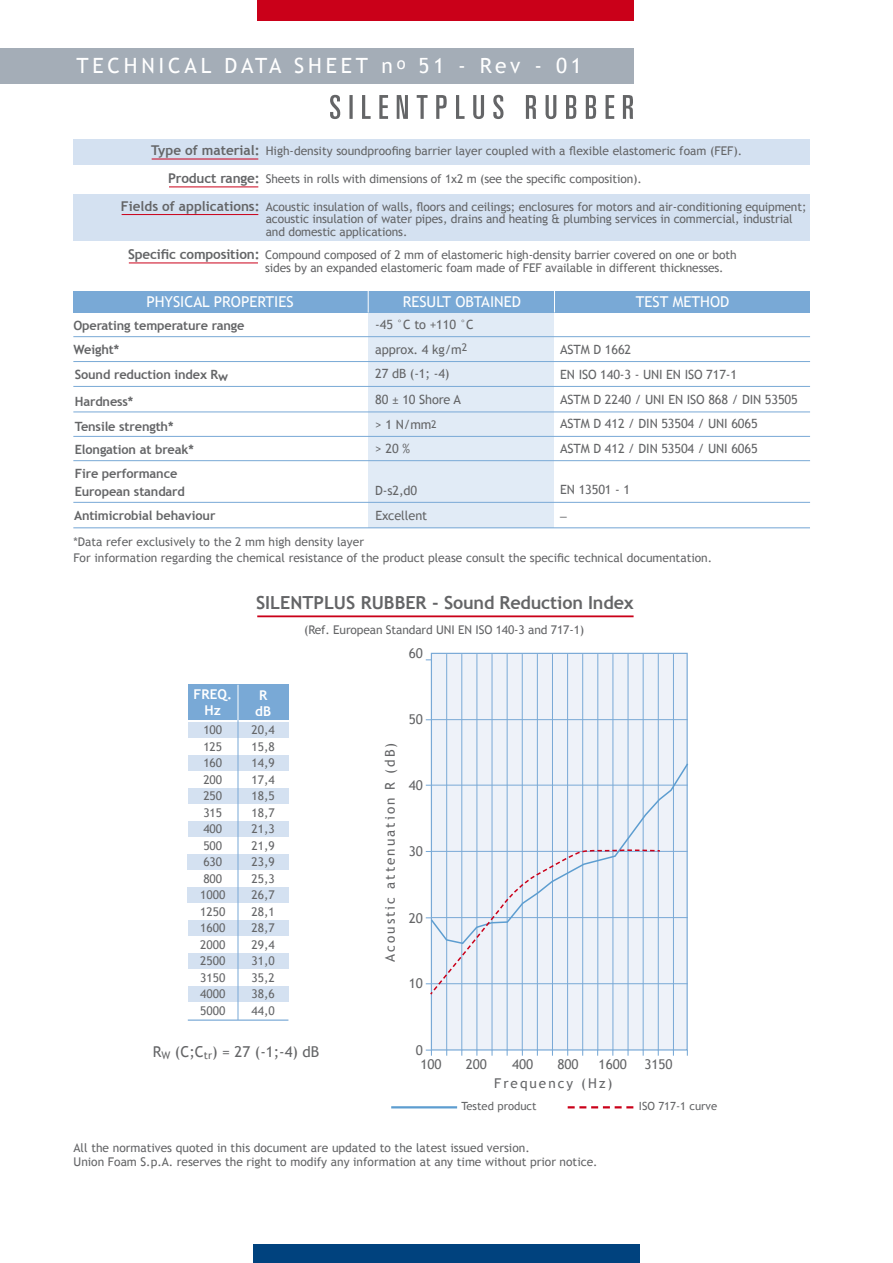
<style>
.page{position:relative;width:893px;height:1263px;background:#fff}
.page>*{position:absolute;margin:0;border:0;box-sizing:border-box;transform-origin:0 0}
.t1{font:21px "Trebuchet MS";letter-spacing:.18em;color:#fff}
.t2{font:700 18px "Trebuchet MS";letter-spacing:-.01em;color:#646567}
.t3{font:15px "Trebuchet MS";color:#fff}
.t4{font:15px "Trebuchet MS";color:#646567}
.t5{font:13.5px/14.1px "Trebuchet MS";letter-spacing:.15em;color:#646567}
.t6{font:700 13.5px/28px "Trebuchet MS";color:#646567;text-align:right}
.t7{font:700 13.5px/16.2px "Trebuchet MS";color:#fff;text-align:center}
.t8{font:12.75px/24.6px "Trebuchet MS";letter-spacing:-.01em;color:#646567}
.t9{font:700 12.75px/23.5px "Trebuchet MS";letter-spacing:-.01em;color:#646567}
.t10{font:12px/16.5px "Trebuchet MS";color:#646567}
.t11{font:11.25px "Trebuchet MS";color:#646567}
.s1{font-size:10.5px}
</style>
<div class="page">
<div style="left:253px;top:1244px;width:387px;height:19px;background:#00427e"></div>
<div style="left:257px;top:0;width:376px;height:21px;background:#ca0019"></div>
<div style="left:0;top:48px;width:633px;height:35px;background:#a4adb7"></div>
<div style="left:73px;top:140px;width:737px;height:25px;background:#d4e1f1"></div>
<div style="left:73px;top:194px;width:737px;height:47px;background:#d4e1f1"></div>
<div style="left:369px;top:312px;width:185px;height:215px;background:#e1ebf6"></div>
<div style="left:73px;top:291px;width:737px;height:21px;background:#79a9d6"></div>
<hr style="left:73px;top:336px;width:737px;height:1px;background:#79a9d6">
<hr style="left:73px;top:361px;width:737px;height:1px;background:#79a9d6">
<hr style="left:73px;top:386px;width:737px;height:1px;background:#79a9d6">
<hr style="left:73px;top:412px;width:737px;height:1px;background:#79a9d6">
<hr style="left:73px;top:436px;width:737px;height:1px;background:#79a9d6">
<hr style="left:73px;top:460px;width:737px;height:1px;background:#79a9d6">
<hr style="left:73px;top:502px;width:737px;height:1px;background:#79a9d6">
<hr style="left:73px;top:527px;width:737px;height:1px;background:#79a9d6">
<svg style="left:368px;top:291px;width:1px;height:21px"></svg>
<svg style="left:554px;top:291px;width:1px;height:21px"></svg>
<hr style="left:152px;top:159px;width:106px;height:1px;background:#ca0019">
<hr style="left:169px;top:186px;width:89px;height:1px;background:#ca0019">
<hr style="left:129px;top:262px;width:129px;height:1px;background:#ca0019">
<hr style="left:122px;top:214px;width:136px;height:1px;background:#ca0019">
<hr style="left:257px;top:615px;width:377px;height:2px;background:#ca0019">
<hr style="left:391px;top:1106px;width:66px;height:2px;background:#5d9dd0">
<svg style="left:568px;top:1106px;width:65px;height:2px"></svg>
<svg style="left:330px;top:95px;width:303px;height:24px"></svg>
<div style="left:431px;top:653px;width:257px;height:397px;background:#eef2f9;border:1px solid #79a9d6"></div>
<hr style="left:446px;top:654px;width:1px;height:396px;background:#79a9d6">
<svg style="left:426px;top:1049px;width:6px;height:7px"></svg>
<svg style="left:491px;top:1050px;width:2px;height:6px"></svg>
<svg style="left:627px;top:1050px;width:2px;height:6px"></svg>
<hr style="left:431px;top:719px;width:257px;height:1px;background:#79a9d6">
<hr style="left:431px;top:983px;width:257px;height:1px;background:#79a9d6">
<hr style="left:462px;top:654px;width:1px;height:396px;background:#79a9d6">
<hr style="left:477px;top:654px;width:1px;height:396px;background:#79a9d6">
<hr style="left:492px;top:654px;width:1px;height:396px;background:#79a9d6">
<hr style="left:507px;top:654px;width:1px;height:396px;background:#79a9d6">
<hr style="left:522px;top:654px;width:1px;height:396px;background:#79a9d6">
<hr style="left:537px;top:654px;width:1px;height:396px;background:#79a9d6">
<hr style="left:552px;top:654px;width:1px;height:396px;background:#79a9d6">
<hr style="left:567px;top:654px;width:1px;height:396px;background:#79a9d6">
<hr style="left:582px;top:654px;width:1px;height:396px;background:#79a9d6">
<hr style="left:598px;top:654px;width:1px;height:396px;background:#79a9d6">
<hr style="left:613px;top:654px;width:1px;height:396px;background:#79a9d6">
<hr style="left:628px;top:654px;width:1px;height:396px;background:#79a9d6">
<hr style="left:643px;top:654px;width:1px;height:396px;background:#79a9d6">
<hr style="left:658px;top:654px;width:1px;height:396px;background:#79a9d6">
<hr style="left:673px;top:654px;width:1px;height:396px;background:#79a9d6">
<svg style="left:429px;top:762px;width:260px;height:183px"></svg>
<svg style="left:426px;top:849px;width:235px;height:146px"></svg>
<div style="left:188px;top:685px;width:100px;height:35px;background:#79a9d6"></div>
<div style="left:188px;top:723px;width:100px;height:15px;background:#d4e1f1"></div>
<div style="left:188px;top:755px;width:100px;height:16px;background:#d4e1f1"></div>
<div style="left:188px;top:788px;width:100px;height:15px;background:#d4e1f1"></div>
<div style="left:188px;top:821px;width:100px;height:16px;background:#d4e1f1"></div>
<div style="left:187px;top:854px;width:101px;height:16px;background:#d4e1f1"></div>
<div style="left:187px;top:887px;width:101px;height:15px;background:#d4e1f1"></div>
<div style="left:188px;top:921px;width:100px;height:15px;background:#d4e1f1"></div>
<div style="left:188px;top:953px;width:100px;height:16px;background:#d4e1f1"></div>
<div style="left:188px;top:986px;width:100px;height:15px;background:#d4e1f1"></div>
<hr style="left:238px;top:686px;width:1px;height:334px;background:#79a9d6">
<hr style="left:238px;top:685px;width:1px;height:35px;background:#fff">
<hr style="left:188px;top:1019px;width:100px;height:2px;background:#79a9d6">
<h1 class="t1" style="left:77px;top:53px;width:507px">TECHNICAL DATA SHEET n<sup>o</sup> 51 - Rev - 01</h1>
<p class="t6" style="left:121px;top:136px;width:140px">Type of material:<br>Product range:<br>Fields of applications:</p>
<p class="t6" style="left:128px;top:240px;width:133px">Specific composition:</p>
<p class="t10" style="left:266px;top:142px;width:478px">High-density soundproofing barrier layer coupled with a flexible elastomeric foam (FEF).</p>
<p class="t10" style="left:266px;top:170px;width:378px">Sheets in rolls with dimensions of 1x2 m (see the specific composition).</p>
<p class="t10" style="left:266px;top:200px;width:542px;line-height:12.8px">Acoustic insulation of walls, floors and ceilings; enclosures for motors and air-conditioning equipment; acoustic insulation of water pipes, drains and heating &amp; plumbing services in commercial, industrial and domestic applications.</p>
<p class="t10" style="left:265px;top:249px;width:473px;line-height:12.8px">Compound composed of 2 mm of elastomeric high-density barrier covered on one or both sides by an expanded elastomeric foam made of FEF available in different thicknesses.</p>
<p class="t3" style="left:146px;top:292px;width:149px">PHYSICAL PROPERTIES</p>
<p class="t3" style="left:403px;top:293px;width:120px">RESULT OBTAINED</p>
<p class="t3" style="left:636px;top:293px;width:95px">TEST METHOD</p>
<p class="t9" style="left:73px;top:313px;width:173px">Operating temperature range</p>
<p class="t8" style="left:560px;top:363px;width:239px">EN ISO 140-3 - UNI EN ISO 717-1<br>ASTM D 2240 / UNI EN ISO 868 / DIN 53505<br>ASTM D 412 / DIN 53504 / UNI 6065<br>ASTM D 412 / DIN 53504 / UNI 6065</p>
<p class="t8" style="left:560px;top:479px;width:71px;line-height:21.3px">EN 13501 - 1 _</p>
<p class="t8" style="left:375px;top:313px;width:100px">-45 °C to +110 °C approx. 4 kg/m<sup>2<br></sup>27 dB (-1; -4)</p>
<p class="t8" style="left:375px;top:388px;width:87px">80 ± 10 Shore A &gt; 1 N/mm<span class="s1">2<br></span>&gt; 20 %</p>
<p class="t8" style="left:375px;top:478px;width:44px">D-s2,d0</p>
<p class="t9" style="left:73px;top:337px;width:47px">Weight*</p>
<p class="t8" style="left:560px;top:337px;width:73px">ASTM D 1662</p>
<p class="t9" style="left:75px;top:361px;width:155px;line-height:26.7px">Sound reduction index Rw<br>Hardness*</p>
<p class="t9" style="left:75px;top:414px;width:121px">Tensile strength*<br>Elongation at break*<br>Fire performance</p>
<p class="t9" style="left:75px;top:479px;width:112px">European standard</p>
<p class="t9" style="left:74px;top:503px;width:143px">Antimicrobial behaviour</p>
<p class="t8" style="left:375px;top:503px;width:53px">Excellent</p>
<p class="t10" style="left:73px;top:533px;width:292px">*Data refer exclusively to the 2 mm high density layer</p>
<p class="t10" style="left:73px;top:549px;width:640px">For information regarding the chemical resistance of the product please consult the specific technical documentation.</p>
<h2 class="t2" style="left:256px;top:592px;width:379px">SILENTPLUS RUBBER - Sound Reduction Index</h2>
<p class="t10" style="left:304px;top:621px;width:282px">(Ref. European Standard UNI EN ISO 140-3 and 717-1)</p>
<p class="t7" style="left:194px;top:686px;width:40px">FREQ.<br>Hz</p>
<p class="t7" style="left:255px;top:687px;width:17px;text-align:left">R dB</p>
<p class="t10" style="left:200px;top:722px;width:27px">100<br>125<br>160<br>200<br>250<br>315<br>400<br>500<br>630<br>800<br>1000<br>1250<br>1600<br>2000<br>2500<br>3150<br>4000<br>5000</p>
<p class="t10" style="left:252px;top:722px;width:25px;text-align:justify">20,4<br>15,8<br>14,9<br>17,4<br>18,5<br>18,7<br>21,3<br>21,9<br>23,9<br>25,3<br>26,7<br>28,1<br>28,7<br>29,4<br>31,0<br>35,2<br>38,6<br>44,0</p>
<p class="t4" style="left:153px;top:1043px;width:168px">R<sub>W</sub> (C;C<sub>tr</sub>) = 27 (-1;-4) dB</p>
<p class="t5" style="left:409px;top:646px;width:16px">60</p>
<p class="t5" style="left:383px;top:962px;width:221px;rotate:-90deg">Acoustic attenuation R (dB)</p>
<p class="t5" style="left:409px;top:712px;width:16px">50</p>
<p class="t5" style="left:409px;top:778px;width:16px">40</p>
<p class="t5" style="left:409px;top:844px;width:16px">30</p>
<p class="t5" style="left:409px;top:911px;width:16px">20</p>
<p class="t5" style="left:409px;top:976px;width:16px">10</p>
<p class="t5" style="left:420px;top:1043px;width:23px;text-indent:-5px">0<br>100</p>
<p class="t5" style="left:466px;top:1057px;width:23px">200</p>
<p class="t5" style="left:512px;top:1057px;width:23px">400</p>
<p class="t5" style="left:557px;top:1057px;width:23px">800</p>
<p class="t5" style="left:599px;top:1057px;width:30px">1600</p>
<p class="t5" style="left:644px;top:1057px;width:30px">3150</p>
<p class="t5" style="left:494px;top:1076px;width:120px">Frequency (Hz)</p>
<p class="t11" style="left:461px;top:1099px;width:77px">Tested product</p>
<p class="t11" style="left:639px;top:1099px;width:80px">ISO 717-1 curve</p>
<p class="t10" style="left:74px;top:1140px;width:526px;line-height:14.4px">All the normatives quoted in this document are updated to the latest issued version.<br>Union Foam S.p.A. reserves the right to modify any information at any time without prior notice.</p>
</div>
